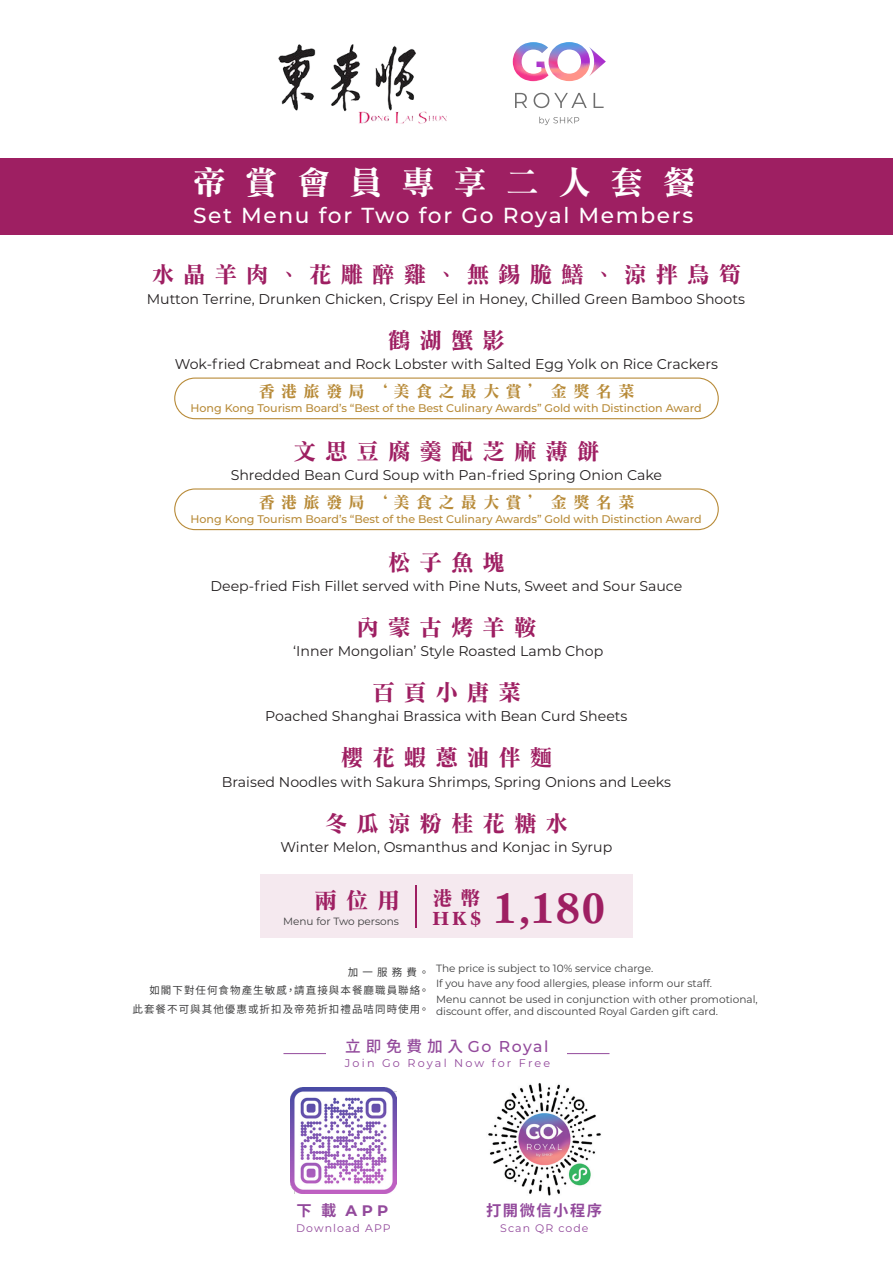
<style>
.page{position:relative;width:893px;height:1263px;background:#fff}
.page>*{position:absolute;margin:0;border:0;box-sizing:border-box;transform-origin:0 0}
.t1{font:700 42.6px "Concept";color:#9e1f62}
.t2{font:32.55px "DF Li Song W7 WIN BF";letter-spacing:.6em;color:#fff}
.t3{font:22.5px "DF Li Song W7 WIN BF";letter-spacing:.4em;color:#9e1f62}
.t4{font:500 21.75px "Montserrat";letter-spacing:.075em;color:#fff}
.t5{font:19.8px "DF Li Song W7 WIN BF";color:#9e1f62}
.t6{font:700 18.6px "Concept";color:#9e1f62}
.t7{font:16.05px "DF Li Song W7 WIN BF";letter-spacing:.4em;color:#b88b39}
.t8{font:100 15.75px "Montserrat";letter-spacing:.1em;color:#934a9c}
.t9{font:700 15.3px "Noto Sans CJ Ktc";letter-spacing:.1em;color:#934a9c}
.t10{font:100 15.3px "Montserrat";color:#934a9c}
.t11{font:14.1px "Montserrat";color:#231f20}
.t12{font:100 11.25px "Montserrat";letter-spacing:.2em;color:#934a9c}
.t13{font:500 11.1px "Montserrat";letter-spacing:-.005em;color:#b88b39}
.t14{font:100 10.95px "Montserrat";letter-spacing:.1em;color:#934a9c}
.t15{font:10.5px/12.6px "Montserrat";color:#3e3e3f}
.t16{font:10.5px "Noto Sans CJ Ktc";letter-spacing:.1em;color:#3e3e3f}
.s1{font-family:"Noto Sans CJ Ktc"}
.s2{font-family:"Noto Sans CJ Ktc";font-weight:500}
.s3{font-family:"Noto Sans CJ Ktc";font-weight:700}
</style>
<div class="page">
<img style="left:488px;top:1083px;width:113px;height:113px">
<img style="left:291px;top:1087px;width:106px;height:106px">
<hr style="left:283px;top:1053px;width:43px;height:1px;background:#934a9c">
<hr style="left:567px;top:1053px;width:42px;height:1px;background:#934a9c">
<svg style="left:513px;top:42px;width:93px;height:39px"></svg>
<svg style="left:515px;top:93px;width:89px;height:32px"></svg>
<img style="left:278px;top:44px;width:169px;height:80px">
<div style="left:0;top:158px;width:893px;height:77px;background:#9e1f62"></div>
<div style="left:174px;top:377px;width:545px;height:42px;border:1px solid #b88b39;border-radius:20px"></div>
<div style="left:174px;top:488px;width:545px;height:42px;border:1px solid #b88b39;border-radius:20px"></div>
<div style="left:260px;top:874px;width:373px;height:64px;background:#f5e9ef"></div>
<hr style="left:416px;top:885px;width:1px;height:42px;background:#9e1f62">
<h2 class="t2" style="left:193px;top:166px;width:504px">帝賞會員專享二人套餐</h2>
<h3 class="t4" style="left:193px;top:200px;width:502px">Set Menu for Two for Go Royal Members</h3>
<h3 class="t3" style="left:152px;top:263px;width:591px">水晶羊肉、花雕醉雞、無錫脆鱔、涼拌烏筍</h3>
<p class="t11" style="left:147px;top:289px;width:600px">Mutton Terrine, Drunken Chicken, Crispy Eel in Honey, Chilled Green Bamboo Shoots</p>
<h3 class="t3" style="left:388px;top:328px;width:118px">鶴湖蟹影</h3>
<p class="t11" style="left:175px;top:354px;width:545px">Wok-fried Crabmeat and Rock Lobster with Salted Egg Yolk on Rice Crackers</p>
<p class="t7" style="left:259px;top:383px;width:377px">香港旅發局｀美食之最大賞´金獎名菜</p>
<p class="t13" style="left:191px;top:400px;width:513px">Hong Kong Tourism Board’s “Best of the Best Culinary Awards” Gold with Distinction Award</p>
<h3 class="t3" style="left:294px;top:440px;width:307px">文思豆腐羹配芝麻薄餅</h3>
<p class="t11" style="left:231px;top:465px;width:433px">Shredded Bean Curd Soup with Pan-fried Spring Onion Cake</p>
<p class="t7" style="left:259px;top:494px;width:377px">香港旅發局｀美食之最大賞´金獎名菜</p>
<p class="t13" style="left:191px;top:511px;width:513px">Hong Kong Tourism Board’s “Best of the Best Culinary Awards” Gold with Distinction Award</p>
<h3 class="t3" style="left:388px;top:551px;width:118px">松子魚塊</h3>
<p class="t11" style="left:210px;top:576px;width:473px">Deep-fried Fish Fillet served with Pine Nuts, Sweet and Sour Sauce</p>
<h3 class="t3" style="left:357px;top:616px;width:182px">內蒙古烤羊鞍</h3>
<p class="t11" style="left:293px;top:641px;width:311px">‘Inner Mongolian’ Style Roasted Lamb Chop</p>
<h3 class="t3" style="left:372px;top:681px;width:150px">百頁小唐菜</h3>
<p class="t11" style="left:265px;top:707px;width:364px">Poached Shanghai Brassica with Bean Curd Sheets</p>
<h3 class="t3" style="left:341px;top:746px;width:213px">櫻花蝦蔥油伴麵</h3>
<p class="t11" style="left:222px;top:772px;width:451px">Braised Noodles with Sakura Shrimps, Spring Onions and Leeks</p>
<h3 class="t3" style="left:325px;top:811px;width:244px">冬瓜涼粉桂花糖水</h3>
<p class="t11" style="left:280px;top:837px;width:333px">Winter Melon, Osmanthus and Konjac in Syrup</p>
<h3 class="t3" style="left:314px;top:889px;width:87px">兩位用</h3>
<p class="t15" style="left:283px;top:914px;width:117px">Menu for Two persons</p>
<h3 class="t5" style="left:433px;top:888px;width:49px">港幣</h3>
<h3 class="t6" style="left:434px;top:907px;width:49px">HK$</h3>
<h1 class="t1" style="left:494px;top:883px;width:113px">1,180</h1>
<p class="t15" style="left:348px;top:962px;width:307px"><span class="s1">加一服務費。</span> The price is subject to 10% service charge.</p>
<p class="t15" style="left:436px;top:977px;width:278px">If you have any food allergies, please inform our staff.</p>
<p class="t16" style="left:149px;top:985px;width:281px">如閣下對任何食物產生敏感，請直接與本餐廳職員聯絡。</p>
<p class="t16" style="left:133px;top:1003px;width:298px">此套餐不可與其他優惠或折扣及帝苑折扣禮品咭同時使用。</p>
<p class="t15" style="left:436px;top:992px;width:323px">Menu cannot be used in conjunction with other promotional, discount offer, and discounted Royal Garden gift card.</p>
<p class="t8" style="left:345px;top:1036px;width:205px"><span class="s2">立即免費加入</span>Go Royal</p>
<p class="t12" style="left:345px;top:1056px;width:207px">Join Go Royal Now for Free</p>
<p class="t10" style="left:297px;top:1201px;width:93px"><span class="s3">下載</span> APP</p>
<p class="t14" style="left:296px;top:1220px;width:96px">Download APP</p>
<p class="t9" style="left:486px;top:1202px;width:117px">打開微信小程序</p>
<p class="t14" style="left:500px;top:1220px;width:90px">Scan QR code</p>
</div>
